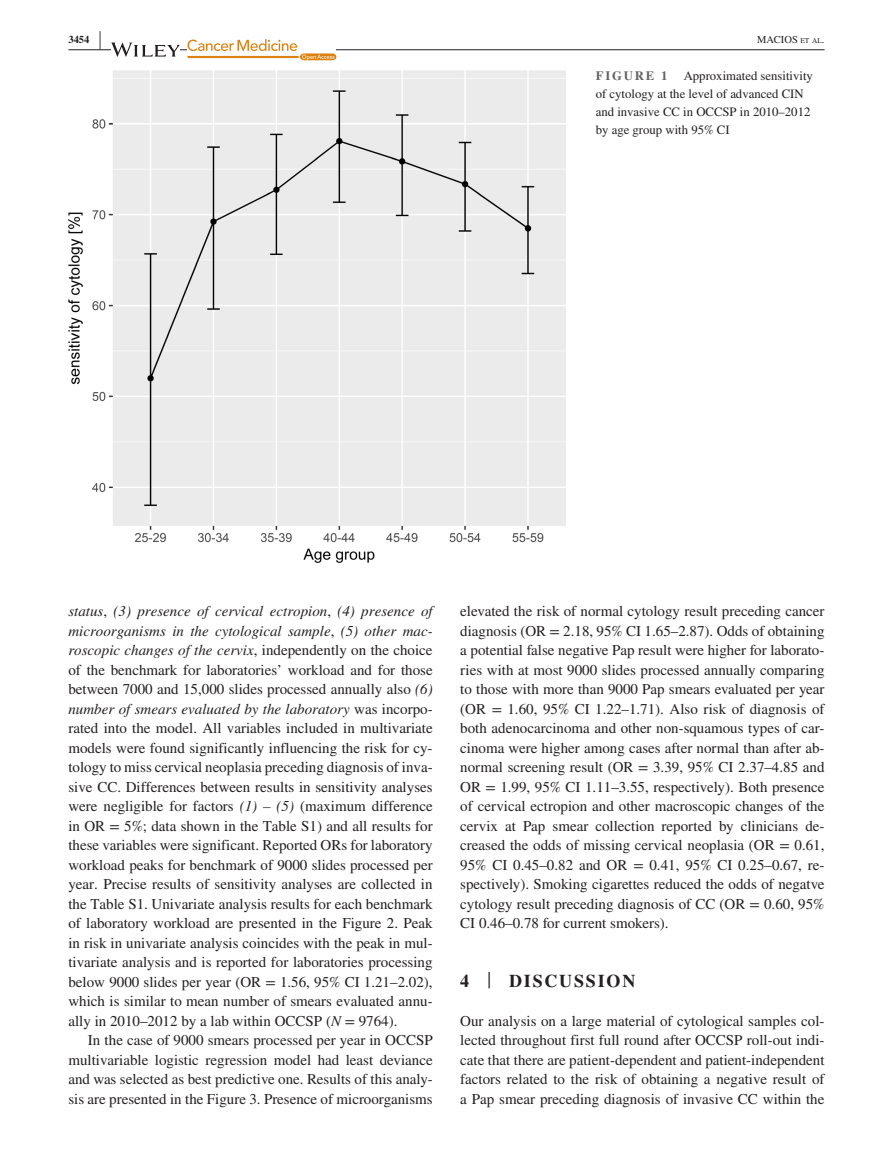
<style>
.page{position:relative;width:893px;height:1174px;background:#fff}
.page>*{position:absolute;margin:0;border:0;box-sizing:border-box;transform-origin:0 0}
.t1{font:700 25.95px "STIX";color:#231f20;scale:.36 1}
.t2{font:700 18px "STIX";letter-spacing:.1em;color:#231f20}
.t3{font:15px/19.5px "STIX";color:#231f20;text-align:justify}
.t4{font:12.75px/18px "STIX";color:#231f20}
.t5{font:700 12.75px "STIX";letter-spacing:.14em;color:#636366}
.t6{font:10.5px "STIX";color:#231f20}
.t7{font:700 10.5px "STIX";color:#231f20}
.s1{font-size:7.35px}
.s2{font-style:italic}
.s3{font-weight:400;font-size:23.7px}
</style>
<div class="page">
<hr style="left:68px;top:49px;width:756px;height:1px;background:#231f20">
<svg style="left:111px;top:43px;width:69px;height:14px"></svg>
<svg style="left:187px;top:39px;width:149px;height:21px"></svg>
<img style="left:68px;top:70px;width:498px;height:492px">
<p class="t7" style="left:68px;top:33px;width:22px">3454</p>
<h1 class="t1" style="left:99px;top:25px;width:7px">|</h1>
<p class="t6" style="left:757px;top:32px;width:69px">MACIOS <span class="s1">et al</span>.</p>
<p class="t5" style="left:596px;top:68px;width:73px">FIGURE 1</p>
<p class="t4" style="left:596px;top:67px;width:219px;text-indent:88px">Approximated sensitivity of cytology at the level of advanced CIN and invasive CC in OCCSP in 2010–2012 by age group with 95% CI</p>
<p class="t3" style="left:68px;top:602px;width:366px"><span class="s2">status</span>, <span class="s2">(3) presence of cervical ectropion</span>, <span class="s2">(4) presence of microorganisms in the cytological sample</span>, <span class="s2">(5) other mac&shy;roscopic changes of the cervix</span>, independently on the choice of the benchmark for laboratories’ workload and for those between 7000 and 15,000 slides processed annually also <span class="s2">(6) number of smears evaluated by the laboratory</span> was incorpo&shy;rated into the model. All variables included in multivariate models were found significantly influencing the risk for cy&shy;tology to miss cervical neoplasia preceding diagnosis of inva&shy;sive CC. Differences between results in sensitivity analyses were negligible for factors <span class="s2">(1) – (5)</span> (maximum difference in OR = 5%; data shown in the Table S1) and all results for these variables were significant. Reported ORs for laboratory workload peaks for benchmark of 9000 slides processed per year. Precise results of sensitivity analyses are collected in the Table S1. Univariate analysis results for each benchmark of laboratory workload are presented in the Figure 2. Peak in risk in univariate analysis coincides with the peak in mul&shy;tivariate analysis and is reported for laboratories processing below 9000 slides per year (OR = 1.56, 95% CI 1.21–2.02), which is similar to mean number of smears evaluated annu&shy;ally in 2010–2012 by a lab within OCCSP (<span class="s2">N</span> = 9764).</p>
<p class="t3" style="left:68px;top:1031px;width:366px;text-indent:20px">In the case of 9000 smears processed per year in OCCSP multivariable logistic regression model had least deviance and was selected as best predictive one. Results of this analy&shy;sis are presented in the Figure 3. Presence of microorganisms</p>
<p class="t3" style="left:460px;top:602px;width:366px">elevated the risk of normal cytology result preceding cancer diagnosis (OR = 2.18, 95% CI 1.65–2.87). Odds of obtaining a potential false negative Pap result were higher for laborato&shy;ries with at most 9000 slides processed annually comparing to those with more than 9000 Pap smears evaluated per year (OR = 1.60, 95% CI 1.22–1.71). Also risk of diagnosis of both adenocarcinoma and other non-squamous types of car&shy;cinoma were higher among cases after normal than after ab&shy;normal screening result (OR = 3.39, 95% CI 2.37–4.85 and OR = 1.99, 95% CI 1.11–3.55, respectively). Both presence of cervical ectropion and other macroscopic changes of the cervix at Pap smear collection reported by clinicians de&shy;creased the odds of missing cervical neoplasia (OR = 0.61, 95% CI 0.45–0.82 and OR = 0.41, 95% CI 0.25–0.67, re&shy;spectively). Smoking cigarettes reduced the odds of negatve cytology result preceding diagnosis of CC (OR = 0.60, 95% CI 0.46–0.78 for current smokers).</p>
<p class="t2" style="left:460px;top:970px;width:176px">4 <span class="s3">|</span> DISCUSSION</p>
<p class="t3" style="left:460px;top:1012px;width:366px">Our analysis on a large material of cytological samples col&shy;lected throughout first full round after OCCSP roll-out indi&shy;cate that there are patient-dependent and patient-independent factors related to the risk of obtaining a negative result of a Pap smear preceding diagnosis of invasive CC within the</p>
</div>
